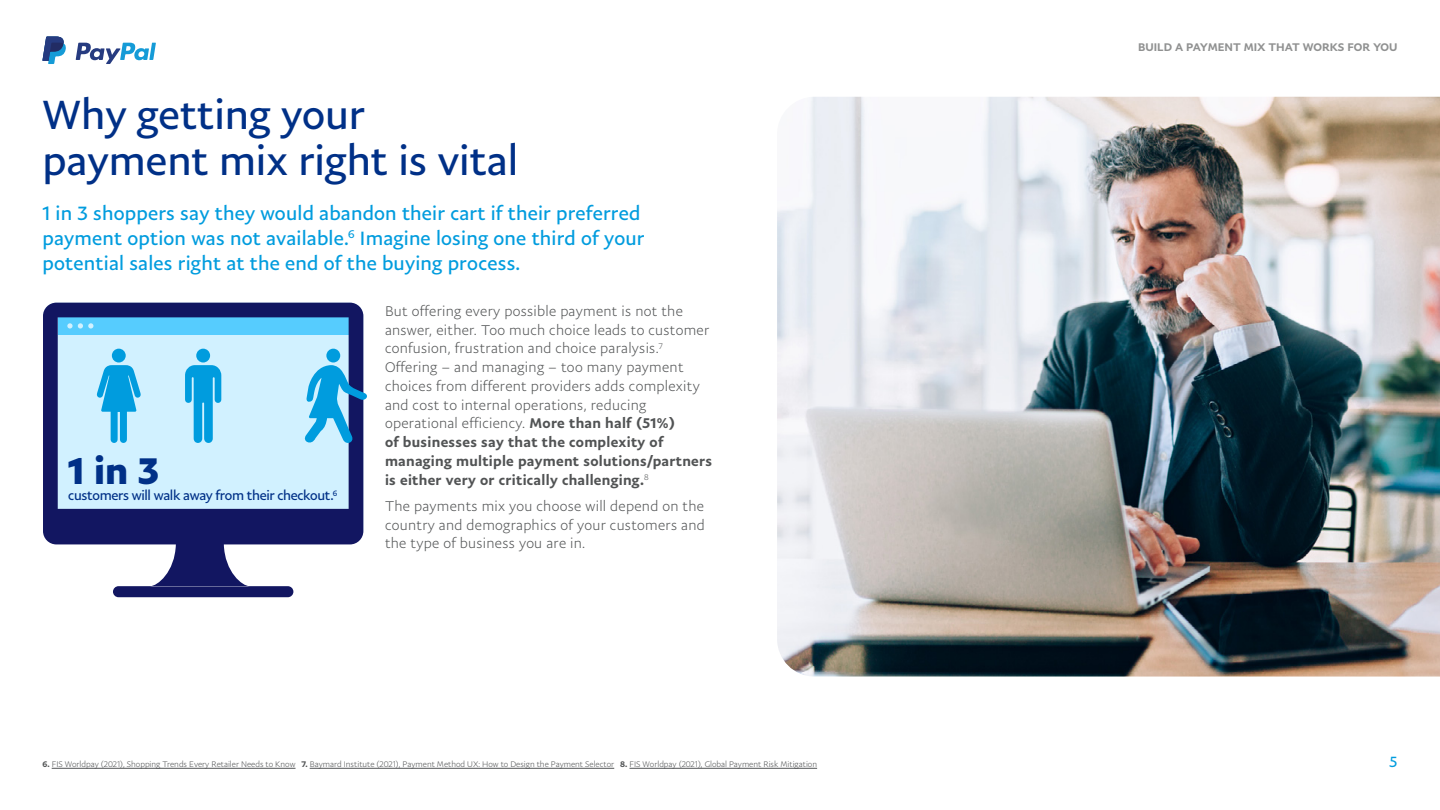
<style>
.page{position:relative;width:1440px;height:810px;background:#fff}
.page>*{position:absolute;margin:0;border:0;box-sizing:border-box;transform-origin:0 0}
.t1{font:41.25px/46.5px "Pay Pal Sans Big";color:#003087}
.t2{font:700 37.5px "Pay Pal Sans Big";color:#003087}
.t3{font:19.5px/24.8px "Pay Pal Sans Big";letter-spacing:.01em;color:#009cde}
.t4{font:15px "Pay Pal Sans Big";color:#009cde}
.t5{font:300 14.25px/18.8px "Pay Pal Sans Big";letter-spacing:.02em;color:#515354}
.t6{font:13.5px "Pay Pal Sans Big";letter-spacing:-.025em;color:#003087}
.t7{font:500 11.25px "Pay Pal Sans Big";color:#909191}
.t8{font:300 8.25px "Pay Pal Sans Big";color:#515354}
.s1{font-weight:500}
</style>
<div class="page">
<svg style="left:76px;top:43px;width:80px;height:21px"></svg>
<svg style="left:43px;top:37px;width:23px;height:27px"></svg>
<img style="left:777px;top:97px;width:663px;height:580px">
<svg style="left:43px;top:303px;width:320px;height:294px;fill:#d1f1ff"></svg>
<svg style="left:185px;top:349px;width:36px;height:94px"></svg>
<svg style="left:97px;top:349px;width:44px;height:94px"></svg>
<svg style="left:301px;top:349px;width:66px;height:97px"></svg>
<hr style="left:52px;top:768px;width:244px;height:1px;background:#515354">
<hr style="left:310px;top:768px;width:304px;height:1px;background:#515354">
<hr style="left:630px;top:768px;width:187px;height:1px;background:#515354">
<h1 class="t1" style="left:43px;top:90px;width:477px">Why getting your payment mix right is vital</h1>
<h3 class="t3" style="left:43px;top:201px;width:604px">1 in 3 shoppers say they would abandon their cart if their preferred payment option was not available.<sup>6</sup> Imagine losing one third of your potential sales right at the end of the buying process.</h3>
<p class="t5" style="left:385px;top:301px;width:329px">But offering every possible payment is not the answer, either. Too much choice leads to customer confusion, frustration and choice paralysis.<sup>7<br></sup>Offering – and managing – too many payment choices from different providers adds complexity and cost to internal operations, reducing operational efficiency. <span class="s1">More than half (51%)<br>of businesses say that the complexity of managing multiple payment solutions/partners is either very or critically challenging.</span><sup>8</sup></p>
<p class="t5" style="left:385px;top:496px;width:321px;text-align:justify">The payments mix you choose will depend on the country and demographics of your customers and the type of business you are in.</p>
<h2 class="t2" style="left:68px;top:446px;width:92px">1 in 3</h2>
<p class="t6" style="left:68px;top:487px;width:271px">customers will walk away from their checkout.<sup>6</sup></p>
<p class="t7" style="left:1138px;top:40px;width:261px">BUILD A PAYMENT MIX THAT WORKS FOR YOU</p>
<p class="t8" style="left:43px;top:760px;width:776px"><span class="s1">6.</span> FIS Worldpay (2021), Shopping Trends Every Retailer Needs to Know <span class="s1">7.</span> Baymard Institute (2021), Payment Method UX: How to Design the Payment Selector <span class="s1">8.</span> FIS Worldpay (2021), Global Payment Risk Mitigation</p>
<p class="t4" style="left:1390px;top:753px;width:9px">5</p>
</div>
